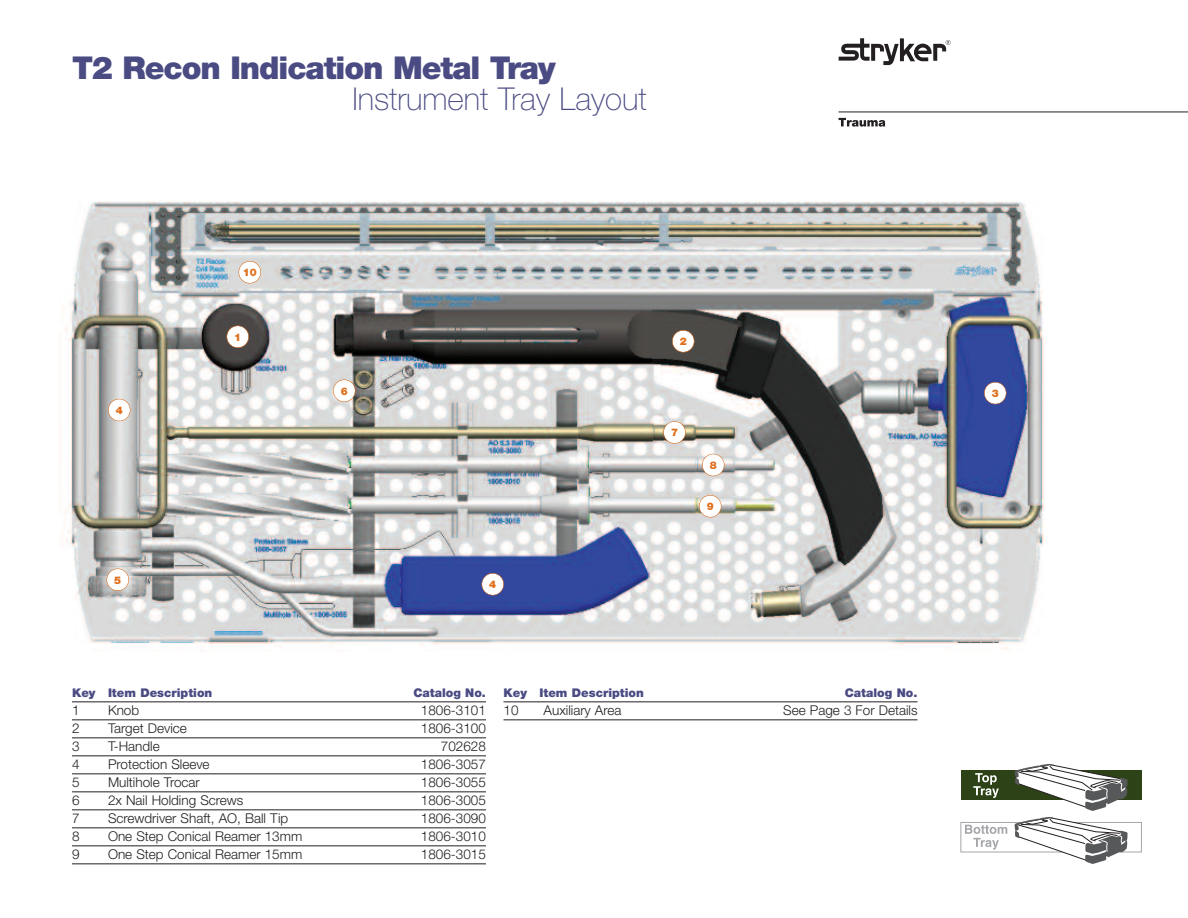
<style>
.page{position:relative;width:1188px;height:918px;background:#fff}
.page>*{position:absolute;margin:0;border:0;box-sizing:border-box;transform-origin:0 0}
.t1{font:900 31.5px "Helvetica Neue";letter-spacing:-.035em;color:#4a4b83}
.t2{font:100 31.5px "Helvetica Neue";color:#4a4b83}
.t3{font:300 13.5px "Helvetica Neue";color:#231f20}
.t4{font:900 12px "Helvetica Neue";color:#4a4b83}
.t5{font:900 10.5px "Helvetica Neue";color:#e06f1c}
</style>
<div class="page">
<img style="left:59px;top:201px;width:985px;height:449px">
<div style="left:673px;top:331px;width:21px;height:21px;background:#fff;border-radius:50%"></div>
<div style="left:672px;top:330px;width:22px;height:22px;border:1px solid #e06f1c;border-radius:50%"></div>
<div style="left:109px;top:399px;width:21px;height:22px;background:#fff;border-radius:50%"></div>
<div style="left:108px;top:399px;width:22px;height:22px;border:1px solid #e06f1c;border-radius:50%"></div>
<div style="left:482px;top:574px;width:21px;height:21px;background:#fff;border-radius:50%"></div>
<div style="left:482px;top:573px;width:22px;height:23px;border:1px solid #e06f1c;border-radius:50%"></div>
<div style="left:239px;top:262px;width:21px;height:21px;background:#fff;border-radius:50%"></div>
<div style="left:238px;top:261px;width:23px;height:23px;border:1px solid #e06f1c;border-radius:50%"></div>
<div style="left:107px;top:569px;width:21px;height:21px;background:#fff;border-radius:50%"></div>
<div style="left:106px;top:568px;width:23px;height:23px;border:1px solid #e06f1c;border-radius:50%"></div>
<div style="left:334px;top:380px;width:21px;height:21px;background:#fff;border-radius:50%"></div>
<div style="left:333px;top:380px;width:23px;height:22px;border:1px solid #e06f1c;border-radius:50%"></div>
<div style="left:664px;top:422px;width:21px;height:21px;background:#fff;border-radius:50%"></div>
<div style="left:663px;top:421px;width:23px;height:23px;border:1px solid #e06f1c;border-radius:50%"></div>
<div style="left:703px;top:454px;width:21px;height:22px;background:#fff;border-radius:50%"></div>
<div style="left:702px;top:454px;width:22px;height:22px;border:1px solid #e06f1c;border-radius:50%"></div>
<div style="left:700px;top:496px;width:21px;height:21px;background:#fff;border-radius:50%"></div>
<div style="left:699px;top:495px;width:23px;height:23px;border:1px solid #e06f1c;border-radius:50%"></div>
<div style="left:227px;top:326px;width:21px;height:21px;background:#fff;border-radius:50%"></div>
<div style="left:226px;top:326px;width:23px;height:22px;border:1px solid #e06f1c;border-radius:50%"></div>
<div style="left:985px;top:382px;width:21px;height:22px;background:#fff;border-radius:50%"></div>
<div style="left:984px;top:382px;width:22px;height:22px;border:1px solid #e06f1c;border-radius:50%"></div>
<div style="left:961px;top:822px;width:181px;height:30px;border:1px solid #a5a6aa"></div>
<div style="left:961px;top:770px;width:180px;height:30px;background:#2e4218"></div>
<svg style="left:965px;top:825px;width:42px;height:25px"></svg>
<svg style="left:973px;top:773px;width:26px;height:25px"></svg>
<svg style="left:1015px;top:817px;width:113px;height:47px"></svg>
<svg style="left:1015px;top:764px;width:113px;height:47px"></svg>
<hr style="left:838px;top:112px;width:350px;height:1px;background:#231f20">
<svg style="left:839px;top:38px;width:112px;height:27px"></svg>
<svg style="left:839px;top:118px;width:46px;height:9px"></svg>
<hr style="left:72px;top:702px;width:414px;height:1px;background:#231f20">
<hr style="left:72px;top:720px;width:414px;height:1px;background:#231f20">
<hr style="left:72px;top:738px;width:414px;height:1px;background:#231f20">
<hr style="left:72px;top:756px;width:414px;height:1px;background:#231f20">
<hr style="left:72px;top:774px;width:414px;height:1px;background:#231f20">
<hr style="left:72px;top:792px;width:414px;height:1px;background:#231f20">
<hr style="left:72px;top:810px;width:414px;height:1px;background:#231f20">
<hr style="left:72px;top:828px;width:414px;height:1px;background:#231f20">
<hr style="left:72px;top:846px;width:414px;height:1px;background:#231f20">
<hr style="left:72px;top:864px;width:414px;height:1px;background:#231f20">
<hr style="left:504px;top:702px;width:414px;height:1px;background:#231f20">
<hr style="left:504px;top:720px;width:414px;height:1px;background:#231f20">
<h1 class="t1" style="left:72px;top:56px;width:485px">T2 Recon Indication Metal Tray</h1>
<h1 class="t2" style="left:352px;top:88px;width:296px">Instrument Tray Layout</h1>
<p class="t5" style="left:116px;top:406px;width:9px">4</p>
<p class="t5" style="left:114px;top:576px;width:9px">5</p>
<p class="t5" style="left:243px;top:269px;width:16px">10</p>
<p class="t5" style="left:234px;top:333px;width:9px">1</p>
<p class="t5" style="left:341px;top:387px;width:9px">6</p>
<p class="t5" style="left:489px;top:581px;width:9px">4</p>
<p class="t5" style="left:680px;top:338px;width:9px">2</p>
<p class="t5" style="left:671px;top:429px;width:9px">7</p>
<p class="t5" style="left:710px;top:461px;width:9px">8</p>
<p class="t5" style="left:707px;top:503px;width:9px">9</p>
<p class="t4" style="left:72px;top:689px;width:142px">Key Item Description</p>
<p class="t4" style="left:413px;top:689px;width:74px">Catalog No.</p>
<p class="t3" style="left:72px;top:705px;width:9px">1</p>
<p class="t3" style="left:108px;top:705px;width:33px">Knob</p>
<p class="t3" style="left:421px;top:705px;width:67px">1806-3101</p>
<p class="t3" style="left:72px;top:723px;width:9px">2</p>
<p class="t3" style="left:108px;top:723px;width:80px">Target Device</p>
<p class="t3" style="left:421px;top:723px;width:67px">1806-3100</p>
<p class="t3" style="left:72px;top:741px;width:9px">3</p>
<p class="t3" style="left:108px;top:741px;width:53px">T-Handle</p>
<p class="t3" style="left:441px;top:741px;width:47px">702628</p>
<p class="t3" style="left:72px;top:759px;width:9px">4</p>
<p class="t3" style="left:108px;top:759px;width:103px">Protection Sleeve</p>
<p class="t3" style="left:421px;top:759px;width:67px">1806-3057</p>
<p class="t3" style="left:72px;top:777px;width:9px">5</p>
<p class="t3" style="left:108px;top:777px;width:93px">Multihole Trocar</p>
<p class="t3" style="left:421px;top:777px;width:67px">1806-3055</p>
<p class="t3" style="left:72px;top:795px;width:9px">6</p>
<p class="t3" style="left:108px;top:795px;width:137px">2x Nail Holding Screws</p>
<p class="t3" style="left:421px;top:795px;width:67px">1806-3005</p>
<p class="t3" style="left:72px;top:813px;width:9px">7</p>
<p class="t3" style="left:108px;top:813px;width:182px">Screwdriver Shaft, AO, Ball Tip</p>
<p class="t3" style="left:421px;top:813px;width:67px">1806-3090</p>
<p class="t3" style="left:72px;top:831px;width:9px">8</p>
<p class="t3" style="left:108px;top:831px;width:196px">One Step Conical Reamer 13mm</p>
<p class="t3" style="left:421px;top:831px;width:67px">1806-3010</p>
<p class="t3" style="left:72px;top:849px;width:9px">9</p>
<p class="t3" style="left:108px;top:849px;width:196px">One Step Conical Reamer 15mm</p>
<p class="t3" style="left:421px;top:849px;width:67px">1806-3015</p>
<p class="t4" style="left:503px;top:689px;width:142px">Key Item Description</p>
<p class="t4" style="left:845px;top:689px;width:74px">Catalog No.</p>
<p class="t3" style="left:503px;top:705px;width:17px">10</p>
<p class="t3" style="left:544px;top:705px;width:79px">Auxiliary Area</p>
<p class="t3" style="left:783px;top:705px;width:136px">See Page 3 For Details</p>
<p class="t5" style="left:992px;top:389px;width:9px">3</p>
</div>
